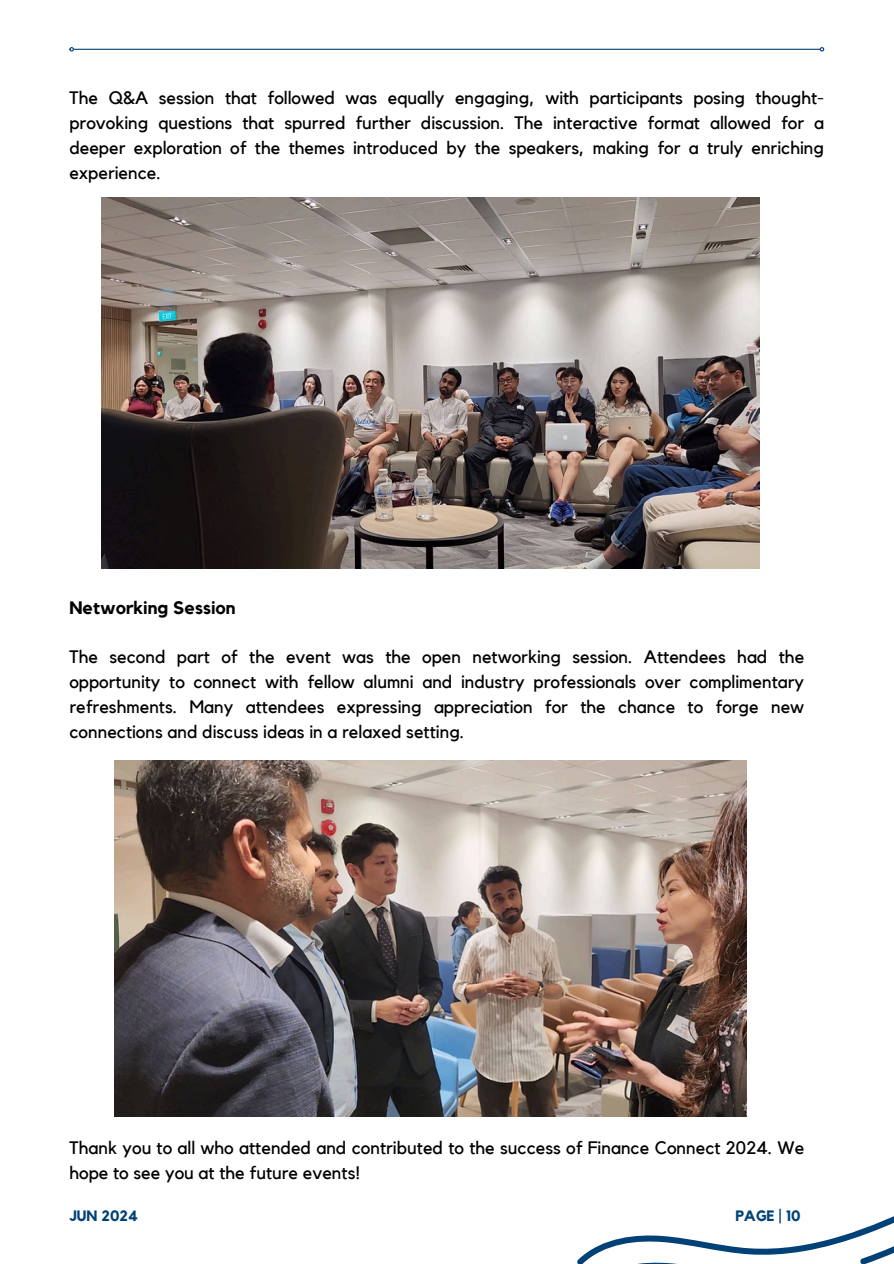
<style>
.page{position:relative;width:894px;height:1264px;background:#fff}
.page>*{position:absolute;margin:0;border:0;box-sizing:border-box;transform-origin:0 0}
.t1{font:18px/24.8px "Kollektif";color:#000;text-align:justify}
.t2{font:700 18px "Kollektif";color:#000}
.t3{font:700 15px "Kollektif";color:#014177}
</style>
<div class="page">
<hr style="left:74px;top:49px;width:745px;height:1px;background:#014177">
<svg style="left:69px;top:47px;width:5px;height:5px"></svg>
<svg style="left:819px;top:47px;width:5px;height:5px"></svg>
<svg style="left:580px;top:1216px;width:313px;height:47px"></svg>
<img style="left:114px;top:760px;width:632px;height:356px">
<img style="left:102px;top:198px;width:657px;height:370px">
<p class="t1" style="left:69px;top:86px;width:756px">The Q&amp;A session that followed was equally engaging, with participants posing thought&shy;provoking questions that spurred further discussion. The interactive format allowed for a deeper exploration of the themes introduced by the speakers, making for a truly enriching experience.</p>
<p class="t2" style="left:69px;top:599px;width:168px">Networking Session</p>
<p class="t1" style="left:69px;top:645px;width:736px">The second part of the event was the open networking session. Attendees had the opportunity to connect with fellow alumni and industry professionals over complimentary refreshments. Many attendees expressing appreciation for the chance to forge new connections and discuss ideas in a relaxed setting.</p>
<h2 class="t1" style="left:69px;top:1135px;width:736px">Thank you to all who attended and contributed to the success of Finance Connect 2024. We hope to see you at the future events!</h2>
<h2 class="t3" style="left:69px;top:1208px;width:70px">JUN 2024</h2>
<h1 class="t3" style="left:735px;top:1208px;width:67px">PAGE | 10</h1>
</div>
